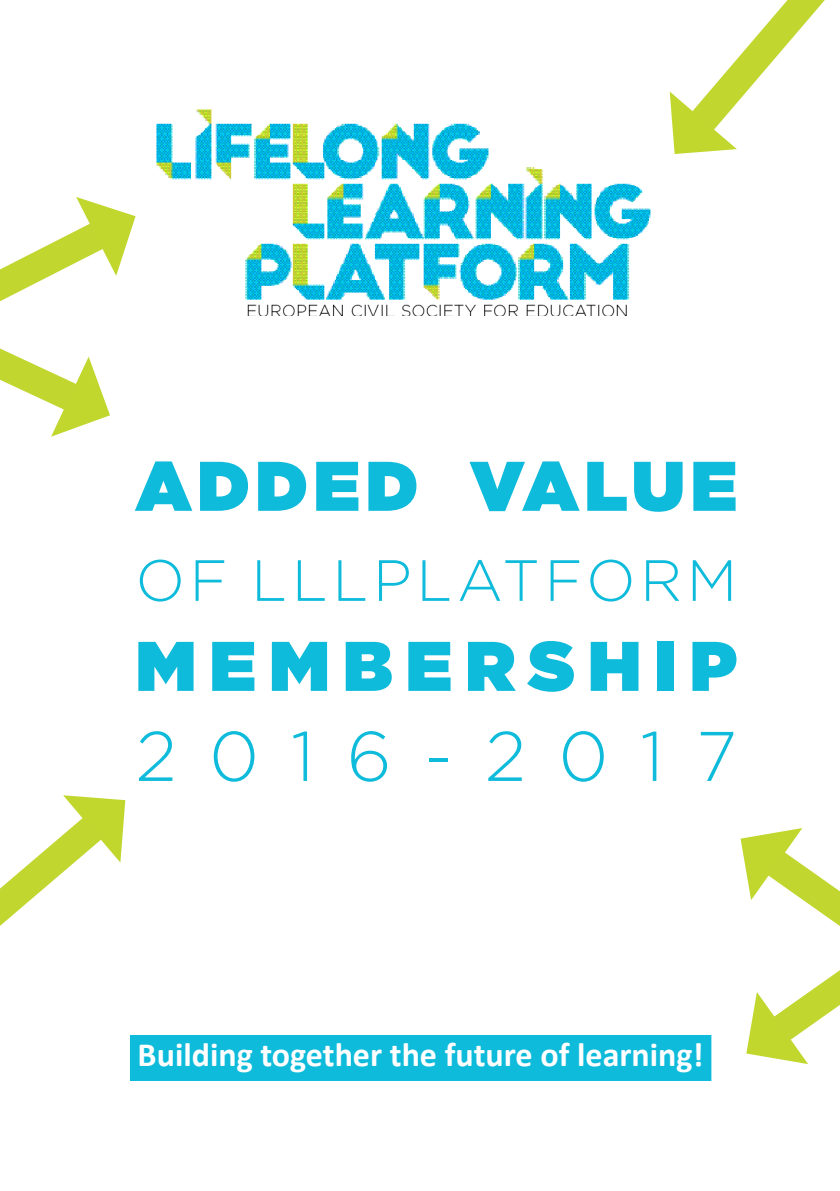
<style>
.page{position:relative;width:840px;height:1191px;background:#fff}
.page>*{position:absolute;margin:0;border:0;box-sizing:border-box;transform-origin:0 0}
.t1{font:900 70px "Gotham HTF";letter-spacing:.08em;color:#0fbbdb}
.t2{font:900 70px "Gotham HTF";letter-spacing:.185em;color:#0fbbdb}
.t3{font:300 70px "Gotham HTF";letter-spacing:.46em;color:#0fbbdb}
.t4{font:300 58px "Gotham HTF";letter-spacing:.08em;color:#0fbbdb}
.t5{font:700 34px "Calibri";color:#fff}
</style>
<div class="page">
<div style="left:130px;top:1035px;width:581px;height:46px;background:#0fbbdb"></div>
<svg style="left:0;top:197px;width:135px;height:104px"></svg>
<svg style="left:0;top:348px;width:110px;height:89px"></svg>
<svg style="left:740px;top:828px;width:99px;height:98px"></svg>
<svg style="left:746px;top:971px;width:93px;height:93px"></svg>
<svg style="left:669px;top:0;width:155px;height:154px"></svg>
<svg style="left:0;top:795px;width:125px;height:131px"></svg>
<img style="left:156px;top:109px;width:494px;height:207px">
<p class="t1" style="left:135px;top:445px;width:602px">ADDED VALUE</p>
<p class="t4" style="left:135px;top:549px;width:602px">OF LLLPLATFORM</p>
<p class="t2" style="left:135px;top:625px;width:602px">MEMBERSHIP</p>
<p class="t3" style="left:135px;top:718px;width:602px">2016-2017</p>
<p class="t5" style="left:137px;top:1030px;width:567px">Building together the future of learning!</p>
</div>
